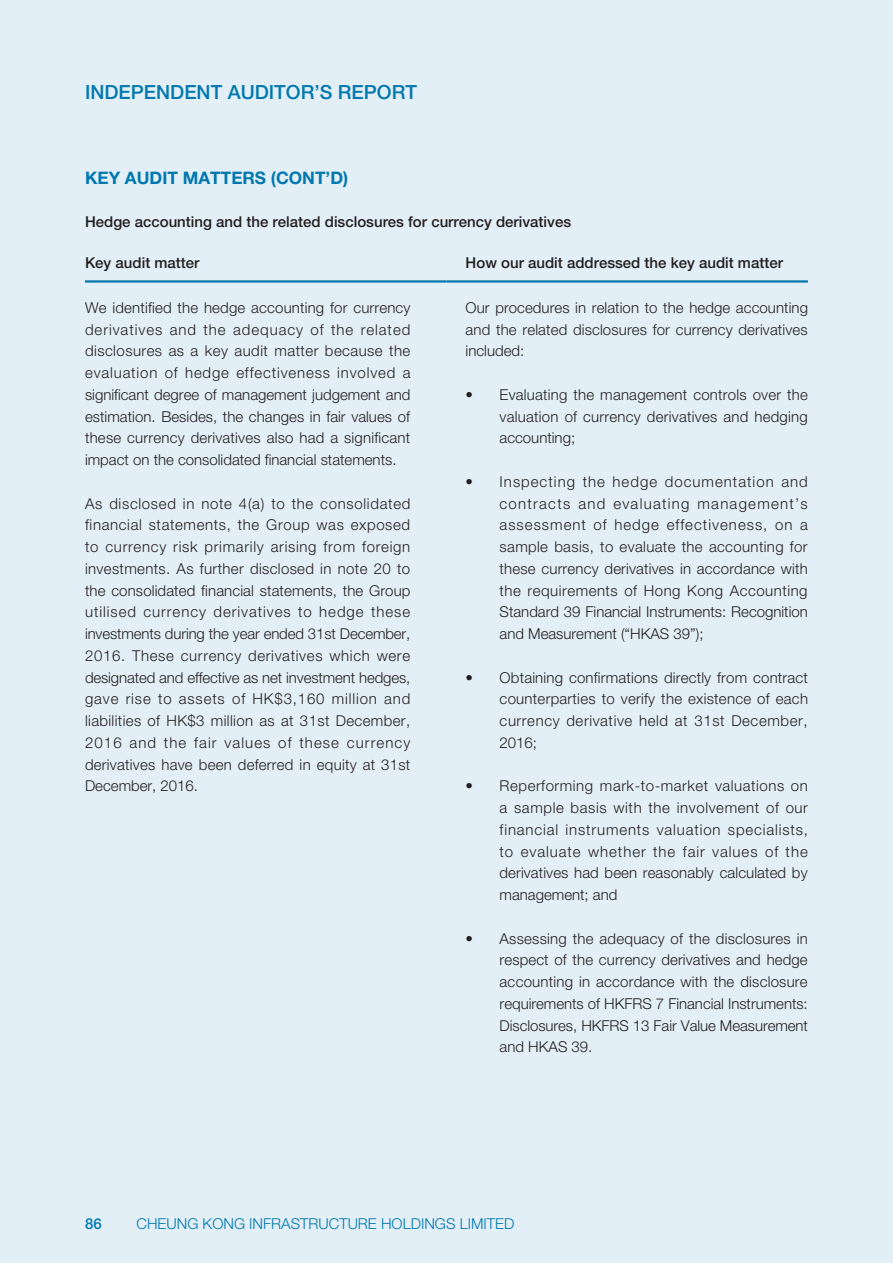
<style>
.page{position:relative;width:893px;height:1263px;background:#e3eff6}
.page>*{position:absolute;margin:0;border:0;box-sizing:border-box;transform-origin:0 0}
.t1{font:500 19.5px "Helvetica Neue LT Std";color:#0078ae}
.t2{font:700 17.25px "Helvetica Neue LT Std";color:#0078ae}
.t3{font:300 15px/21.8px "Helvetica Neue LT Std";letter-spacing:.01em;color:#231f20;text-align:justify}
.t4{font:500 15px "Helvetica Neue LT Std";color:#231f20}
.t5{font:300 15px "Helvetica Neue LT Std";color:#0078ae}
.t6{font:500 15px "Helvetica Neue LT Std";color:#0078ae}
</style>
<div class="page">
<hr style="left:85px;top:280px;width:361px;height:3px;background:#0078ae">
<hr style="left:446px;top:280px;width:362px;height:3px;background:#0078ae">
<h1 class="t1" style="left:85px;top:80px;width:333px">INDEPENDENT AUDITOR’S REPORT</h1>
<p class="t2" style="left:85px;top:168px;width:75px">KEY AUDIT</p>
<p class="t2" style="left:183px;top:168px;width:40px">MATTERS</p>
<p class="t2" style="left:271px;top:168px;width:79px">(CONT’D)</p>
<p class="t4" style="left:85px;top:213px;width:488px">Hedge accounting and the related disclosures for currency derivatives</p>
<p class="t4" style="left:85px;top:253px;width:116px">Key audit matter</p>
<p class="t4" style="left:466px;top:253px;width:319px">How our audit addressed the key audit matter</p>
<p class="t3" style="left:85px;top:296px;width:327px">We identified the hedge accounting for currency derivatives and the adequacy of the related disclosures as a key audit matter because the evaluation of hedge effectiveness involved a significant degree of management judgement and estimation. Besides, the changes in fair values of these currency derivatives also had a significant impact on the consolidated financial statements.</p>
<p class="t3" style="left:85px;top:492px;width:327px">As disclosed in note 4(a) to the consolidated financial statements, the Group was exposed to currency risk primarily arising from foreign investments. As further disclosed in note 20 to the consolidated financial statements, the Group utilised currency derivatives to hedge these investments during the year ended 31st December, 2016. These currency derivatives which were designated and effective as net investment hedges, gave rise to assets of HK$3,160 million and liabilities of HK$3 million as at 31st December, 2016 and the fair values of these currency derivatives have been deferred in equity at 31st December, 2016.</p>
<p class="t3" style="left:466px;top:296px;width:344px">Our procedures in relation to the hedge accounting and the related disclosures for currency derivatives included:</p>
<p class="t3" style="left:500px;top:383px;width:310px;text-indent:-34px">• Evaluating the management controls over the valuation of currency derivatives and hedging accounting;</p>
<p class="t3" style="left:500px;top:470px;width:310px;text-indent:-34px">• Inspecting the hedge documentation and contracts and evaluating management’s assessment of hedge effectiveness, on a sample basis, to evaluate the accounting for these currency derivatives in accordance with the requirements of Hong Kong Accounting Standard 39 Financial Instruments: Recognition and Measurement (“HKAS 39”);</p>
<p class="t3" style="left:500px;top:666px;width:310px;text-indent:-34px">• Obtaining confirmations directly from contract counterparties to verify the existence of each currency derivative held at 31st December, 2016;</p>
<p class="t3" style="left:500px;top:775px;width:310px;text-indent:-34px">• Reperforming mark-to-market valuations on a sample basis with the involvement of our financial instruments valuation specialists, to evaluate whether the fair values of the derivatives had been reasonably calculated by management; and</p>
<p class="t3" style="left:500px;top:927px;width:310px;text-indent:-34px">• Assessing the adequacy of the disclosures in respect of the currency derivatives and hedge accounting in accordance with the disclosure requirements of HKFRS 7 Financial Instruments:<br>Disclosures, HKFRS 13 Fair Value Measurement and HKAS 39.</p>
<p class="t6" style="left:85px;top:1215px;width:18px">86</p>
<p class="t5" style="left:136px;top:1214px;width:137px">Ch eung Kong Infras</p>
<p class="t5" style="left:300px;top:1214px;width:167px">tructure Holdi ngs Limi</p>
<p class="t5" style="left:487px;top:1214px;width:27px">ted</p>
</div>
